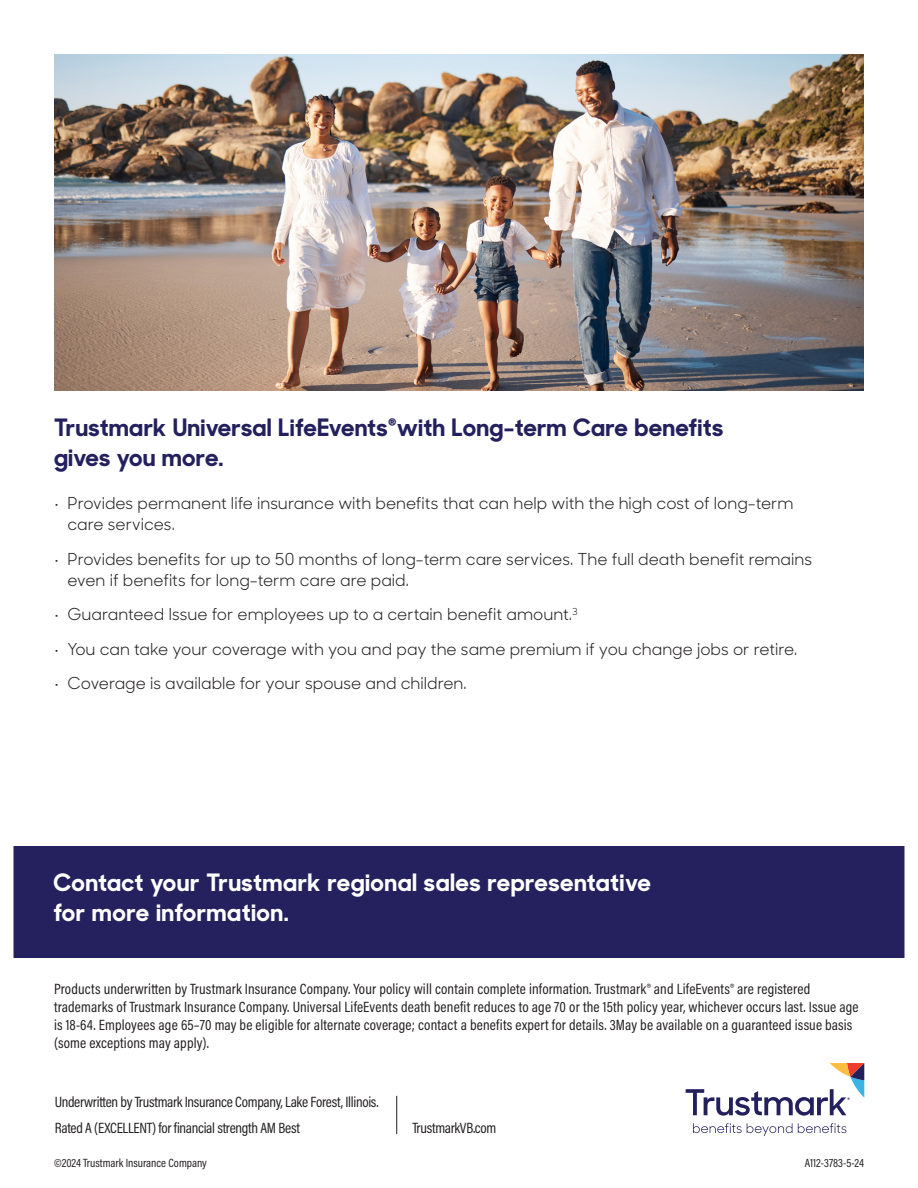
<style>
.page{position:relative;width:918px;height:1188px;background:#fff}
.page>*{position:absolute;margin:0;border:0;box-sizing:border-box;transform-origin:0 0}
.t1{font:700 24px/30px "Sharp Sans No 1";letter-spacing:.01em;color:#24205e}
.t2{font:700 24px/30px "Sharp Sans No 1";letter-spacing:.02em;color:#fff}
.t3{font:16.5px/21px "Sharp Sans No 1";color:#231f20}
.t4{font:15px/18px "Acumin Pro Cond";letter-spacing:.01em;color:#231f20}
.t5{font:15px "Acumin Pro Cond";letter-spacing:-.02em;color:#231f20}
.t6{font:12px "Acumin Pro Cond";color:#231f20}
</style>
<div class="page">
<img style="left:13px;top:54px;width:892px;height:1082px">
<p class="t1" style="left:54px;top:411px;width:671px">Trustmark Universal LifeEvents®with Long-term Care benefits gives you more.</p>
<p class="t3" style="left:68px;top:492px;width:728px;text-indent:-14px">• Provides permanent life insurance with benefits that can help with the high cost of long-term care services.</p>
<p class="t3" style="left:68px;top:548px;width:746px;text-indent:-14px">• Provides benefits for up to 50 months of long-term care services. The full death benefit remains even if benefits for long-term care are paid.</p>
<p class="t3" style="left:54px;top:603px;width:525px">• Guaranteed Issue for employees up to a certain benefit amount.<sup>3</sup></p>
<p class="t3" style="left:54px;top:638px;width:745px">• You can take your coverage with you and pay the same premium if you change jobs or retire.</p>
<p class="t3" style="left:54px;top:672px;width:414px">• Coverage is available for your spouse and children.</p>
<p class="t2" style="left:53px;top:866px;width:599px">Contact your Trustmark regional sales representative for more information.</p>
<p class="t4" style="left:54px;top:979px;width:806px">Products underwritten by Trustmark Insurance Company. Your policy will contain complete information. Trustmark® and LifeEvents® are registered trademarks of Trustmark Insurance Company. Universal LifeEvents death benefit reduces to age 70 or the 15th policy year, whichever occurs last. Issue age is 18-64. Employees age 65–70 may be eligible for alternate coverage; contact a benefits expert for details. 3May be available on a guaranteed issue basis (some exceptions may apply).</p>
<p class="t5" style="left:55px;top:1092px;width:325px">Underwritten by Trustmark Insurance Company, Lake Forest, Illinois.</p>
<p class="t5" style="left:55px;top:1118px;width:247px">Rated A (EXCELLENT) for financial strength AM Best</p>
<p class="t5" style="left:412px;top:1118px;width:86px">TrustmarkVB.com</p>
<p class="t6" style="left:54px;top:1155px;width:154px">©2024 Trustmark Insurance Company</p>
<p class="t6" style="left:805px;top:1155px;width:61px">A112-3783-5-24</p>
</div>
